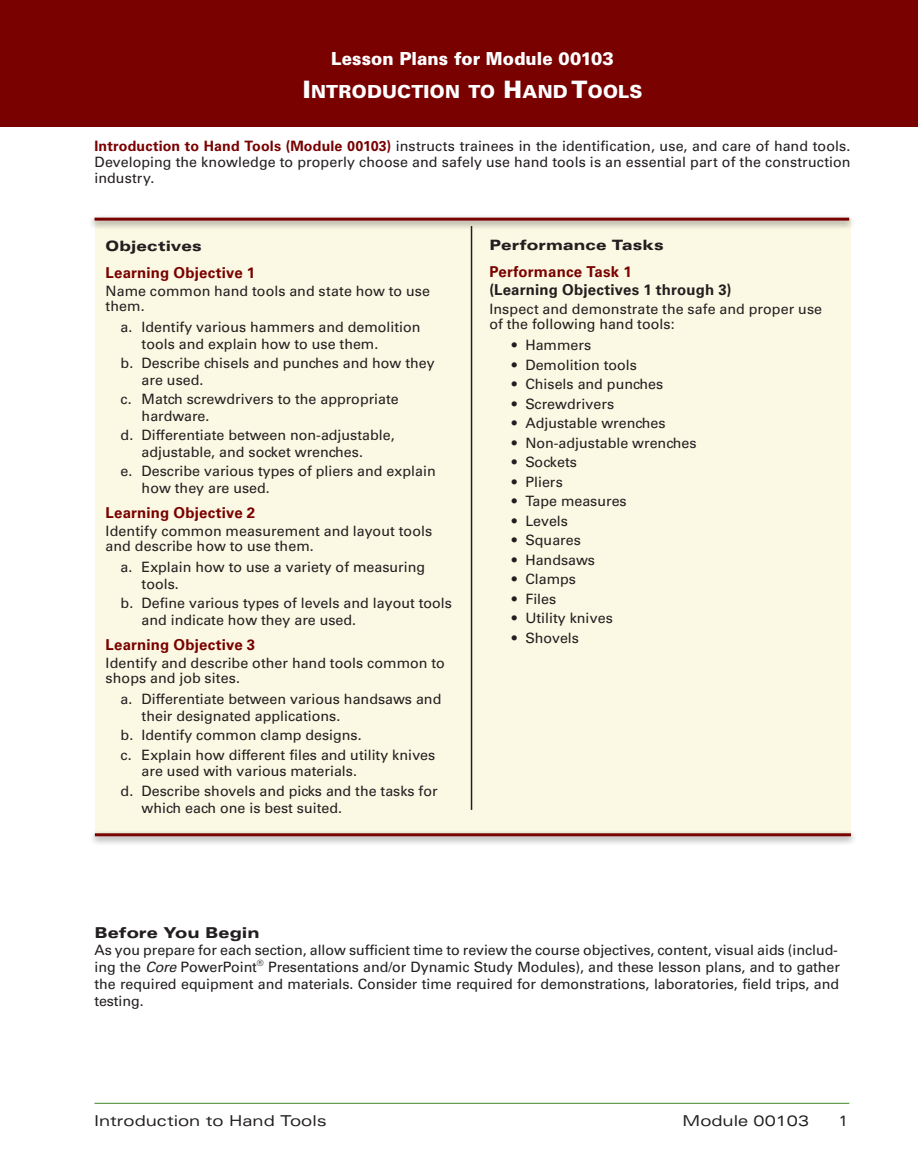
<style>
.page{position:relative;width:918px;height:1175px;background:#fff}
.page>*{position:absolute;margin:0;border:0;box-sizing:border-box;transform-origin:0 0}
.CF_LP_SUPTTL{font:900 18px "Univers LT Std";color:#fff;scale:.94 1}
.CF_LP_TTL{font:900 18px "Univers LT Std";letter-spacing:.015em;color:#fff}
.CF_LP_OBJ_NUM{font:700 15px "Univers LT Std";letter-spacing:.01em;color:#790100}
.CF_LP_PT_NUM{font:700 15px/18px "Univers LT Std";letter-spacing:.01em;color:#231f20}
.t1{font:expanded 15px "Univers LT Std";color:#231f20}
.CF_LP_FIRST{font:900 expanded 15px "Univers LT Std";color:#231f20}
.t2{font:15px "Univers LT Std";color:#231f20}
.CF_LP_OBJ_BL{font:14.25px/16.5px "Univers LT Std";color:#231f20}
.CF_LP_FIRST-2{font:14.25px/17px "Univers LT Std";letter-spacing:-.005em;color:#231f20;text-align:justify}
.Learning_Objective_Q{font:14.25px/15.8px "Univers LT Std";letter-spacing:.005em;color:#231f20}
.CF_LP_PT_SUPTTL{font:900 expanded 14.25px "Univers LT Std";letter-spacing:.005em;color:#231f20}
.CF_LP_OBJ_SUPTTL{font:900 expanded 14.25px "Univers LT Std";letter-spacing:.01em;color:#231f20}
.s1{font-size:24px}
.s2{font-weight:700;color:#790100}
.s3{color:#790100}
.s4{font-style:italic}
</style>
<div class="page">
<hr style="left:94px;top:1102px;width:755px;height:1px;background:#549641">
<div style="left:0;top:0;width:918px;height:126px;background:#790100"></div>
<div style="left:95px;top:219px;width:755px;height:614px;background:#fbf8e3"></div>
<div style="left:89px;top:830px;width:768px;height:15px;background:#231f20;opacity:.6"></div>
<hr style="left:95px;top:833px;width:756px;height:3px;background:#790100">
<div style="left:88px;top:214px;width:767px;height:16px;background:#231f20;opacity:.6"></div>
<hr style="left:94px;top:218px;width:755px;height:3px;background:#790100">
<hr style="left:471px;top:226px;width:1px;height:584px;background:#231f20">
<p class="CF_LP_SUPTTL" style="left:331px;top:47px;width:302px">Lesson Plans for Module 00103</p>
<p class="CF_LP_TTL" style="left:303px;top:80px;width:341px"><span class="s1">I</span>NTRODUCTION TO <span class="s1">H</span>AND <span class="s1">T</span>OOLS</p>
<p class="CF_LP_FIRST-2" style="left:94px;top:138px;width:758px;line-height:15.8px"><span class="s2">Introduction to Hand Tools (Module 00103)</span> instructs trainees in the identification, use, and care of hand tools.<br>Developing the knowledge to properly choose and safely use hand tools is an essential part of the construction industry.</p>
<p class="CF_LP_OBJ_SUPTTL" style="left:106px;top:238px;width:97px">Objectives</p>
<p class="CF_LP_OBJ_NUM" style="left:106px;top:264px;width:151px">Learning Objective 1</p>
<p class="Learning_Objective_Q" style="left:106px;top:283px;width:326px">Name common hand tools and state how to use them.</p>
<p class="CF_LP_OBJ_BL" style="left:142px;top:319px;width:280px;text-indent:-21px">a. Identify various hammers and demolition tools and explain how to use them.</p>
<p class="CF_LP_OBJ_BL" style="left:142px;top:355px;width:295px;text-indent:-21px">b. Describe chisels and punches and how they are used.</p>
<p class="CF_LP_OBJ_BL" style="left:142px;top:391px;width:259px;text-indent:-21px">c. Match screwdrivers to the appropriate hardware.</p>
<p class="CF_LP_OBJ_BL" style="left:142px;top:427px;width:255px;text-indent:-21px">d. Differentiate between non-adjustable, adjustable, and socket wrenches.</p>
<p class="CF_LP_OBJ_BL" style="left:142px;top:463px;width:296px;text-indent:-21px">e. Describe various types of pliers and explain how they are used.</p>
<p class="CF_LP_OBJ_NUM" style="left:106px;top:504px;width:151px">Learning Objective 2</p>
<p class="Learning_Objective_Q" style="left:106px;top:523px;width:328px">Identify common measurement and layout tools and describe how to use them.</p>
<p class="CF_LP_OBJ_BL" style="left:142px;top:559px;width:285px;text-indent:-21px">a. Explain how to use a variety of measuring tools.</p>
<p class="CF_LP_OBJ_BL" style="left:142px;top:595px;width:312px;text-indent:-21px">b. Define various types of levels and layout tools and indicate how they are used.</p>
<p class="CF_LP_OBJ_NUM" style="left:106px;top:636px;width:151px">Learning Objective 3</p>
<p class="Learning_Objective_Q" style="left:106px;top:655px;width:341px">Identify and describe other hand tools common to shops and job sites.</p>
<p class="CF_LP_OBJ_BL" style="left:142px;top:691px;width:301px;text-indent:-21px">a. Differentiate between various handsaws and their designated applications.</p>
<p class="CF_LP_OBJ_BL" style="left:121px;top:727px;width:243px">b. Identify common clamp designs.</p>
<p class="CF_LP_OBJ_BL" style="left:142px;top:746px;width:295px;text-indent:-21px">c. Explain how different files and utility knives are used with various materials.</p>
<p class="CF_LP_OBJ_BL" style="left:142px;top:782px;width:298px;text-indent:-21px">d. Describe shovels and picks and the tasks for which each one is best suited.</p>
<p class="CF_LP_PT_SUPTTL" style="left:489px;top:236px;width:176px">Performance Tasks</p>
<p class="CF_LP_PT_NUM" style="left:489px;top:263px;width:244px"><span class="s3">Performance Task 1<br></span>(Learning Objectives 1 through 3)</p>
<p class="Learning_Objective_Q" style="left:489px;top:301px;width:334px">Inspect and demonstrate the safe and proper use of the following hand tools:</p>
<p class="CF_LP_OBJ_BL" style="left:512px;top:337px;width:81px">• Hammers</p>
<p class="CF_LP_OBJ_BL" style="left:512px;top:356px;width:127px">• Demolition tools</p>
<p class="CF_LP_OBJ_BL" style="left:512px;top:376px;width:153px">• Chisels and punches</p>
<p class="CF_LP_OBJ_BL" style="left:512px;top:395px;width:104px">• Screwdrivers</p>
<p class="CF_LP_OBJ_BL" style="left:512px;top:415px;width:155px">• Adjustable wrenches</p>
<p class="CF_LP_OBJ_BL" style="left:512px;top:434px;width:186px">• Non-adjustable wrenches</p>
<p class="CF_LP_OBJ_BL" style="left:512px;top:454px;width:67px">• Sockets</p>
<p class="CF_LP_OBJ_BL" style="left:512px;top:473px;width:53px">• Pliers</p>
<p class="CF_LP_OBJ_BL" style="left:512px;top:493px;width:116px">• Tape measures</p>
<p class="CF_LP_OBJ_BL" style="left:512px;top:512px;width:58px">• Levels</p>
<p class="CF_LP_OBJ_BL" style="left:512px;top:532px;width:70px">• Squares</p>
<p class="CF_LP_OBJ_BL" style="left:512px;top:551px;width:85px">• Handsaws</p>
<p class="CF_LP_OBJ_BL" style="left:512px;top:571px;width:66px">• Clamps</p>
<p class="CF_LP_OBJ_BL" style="left:512px;top:590px;width:46px">• Files</p>
<p class="CF_LP_OBJ_BL" style="left:512px;top:610px;width:102px">• Utility knives</p>
<p class="CF_LP_OBJ_BL" style="left:512px;top:629px;width:69px">• Shovels</p>
<p class="CF_LP_FIRST" style="left:94px;top:924px;width:167px">Before You Begin</p>
<p class="CF_LP_FIRST-2" style="left:94px;top:941px;width:747px;text-align:left">As you prepare for each section, allow sufficient time to review the course objectives, content, visual aids (includ&shy;ing the <span class="s4">Core</span> PowerPoint<sup>®</sup> Presentations and/or Dynamic Study Modules), and these lesson plans, and to gather the required equipment and materials. Consider time required for demonstrations, laboratories, field trips, and testing.</p>
<p class="t1" style="left:94px;top:1111px;width:234px">Introduction to Hand Tools</p>
<p class="t1" style="left:683px;top:1111px;width:128px">Module 00103</p>
<p class="t2" style="left:839px;top:1111px;width:10px">1</p>
</div>
